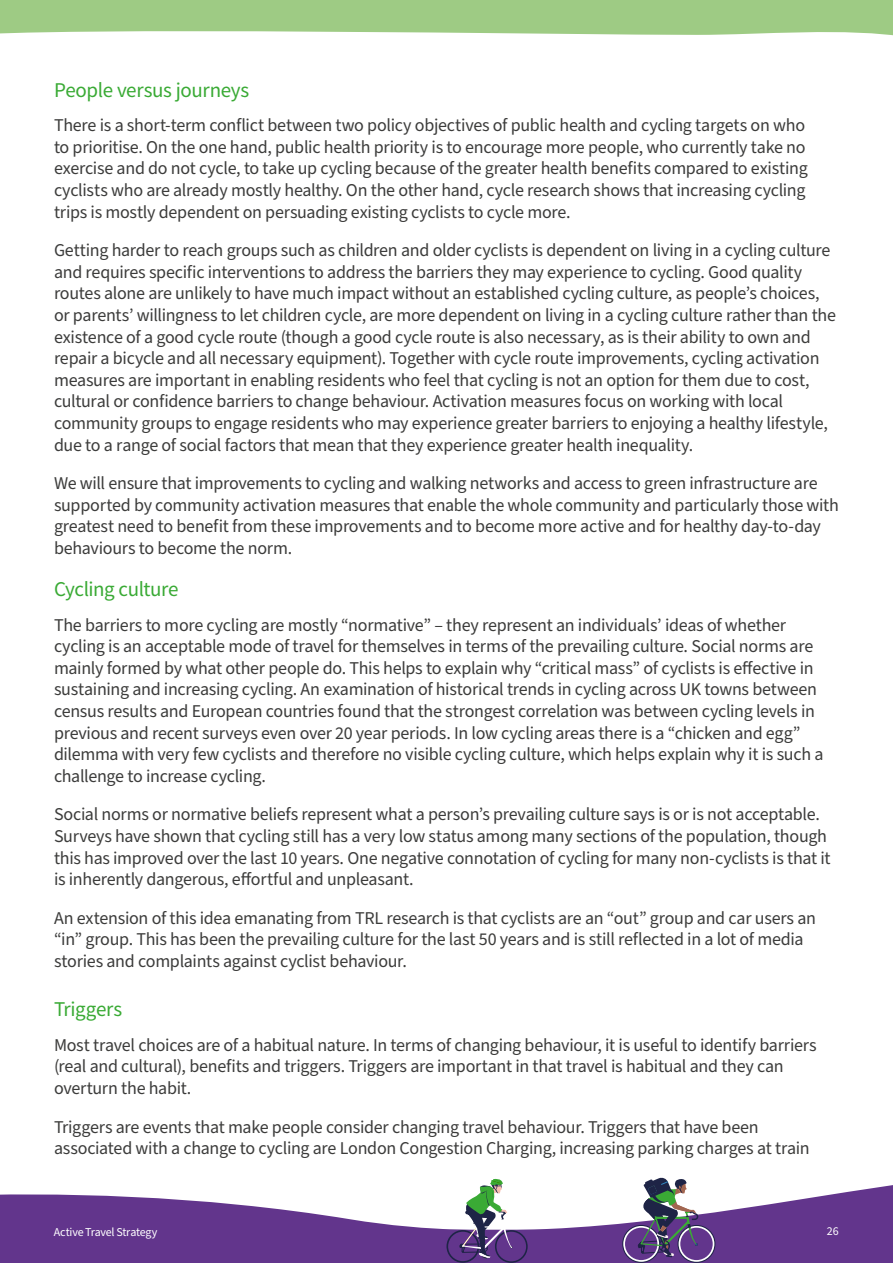
<style>
.page{position:relative;width:893px;height:1263px;background:#fff}
.page>*{position:absolute;margin:0;border:0;box-sizing:border-box;transform-origin:0 0}
.H2{font:21px "Source Sans Variable";letter-spacing:-.02em;color:#3aaa35}
.body_text{font:18px/21.6px "Source Sans Pro";letter-spacing:-.015em;color:#3c3c3b}
.t1{font:12px "Source Sans Pro";letter-spacing:-.015em;color:#fff}
</style>
<div class="page">
<svg style="left:0;top:4px;width:893px;height:32px;background:#a7d090"></svg>
<svg style="left:0;top:1177px;width:893px;height:86px;fill:#62358c"></svg>
<svg style="left:446px;top:1179px;width:82px;height:84px"></svg>
<svg style="left:622px;top:1178px;width:93px;height:85px"></svg>
<h3 class="H2" style="left:54px;top:77px;width:197px">People versus journeys</h3>
<p class="body_text" style="left:54px;top:115px;width:755px">There is a short-term conflict between two policy objectives of public health and cycling targets on who to prioritise. On the one hand, public health priority is to encourage more people, who currently take no exercise and do not cycle, to take up cycling because of the greater health benefits compared to existing cyclists who are already mostly healthy. On the other hand, cycle research shows that increasing cycling trips is mostly dependent on persuading existing cyclists to cycle more.</p>
<p class="body_text" style="left:54px;top:240px;width:784px">Getting harder to reach groups such as children and older cyclists is dependent on living in a cycling culture and requires specific interventions to address the barriers they may experience to cycling. Good quality routes alone are unlikely to have much impact without an established cycling culture, as people’s choices, or parents’ willingness to let children cycle, are more dependent on living in a cycling culture rather than the existence of a good cycle route (though a good cycle route is also necessary, as is their ability to own and repair a bicycle and all necessary equipment). Together with cycle route improvements, cycling activation measures are important in enabling residents who feel that cycling is not an option for them due to cost, cultural or confidence barriers to change behaviour. Activation measures focus on working with local community groups to engage residents who may experience greater barriers to enjoying a healthy lifestyle, due to a range of social factors that mean that they experience greater health inequality.</p>
<p class="body_text" style="left:54px;top:473px;width:786px">We will ensure that improvements to cycling and walking networks and access to green infrastructure are supported by community activation measures that enable the whole community and particularly those with greatest need to benefit from these improvements and to become more active and for healthy day-to-day behaviours to become the norm.</p>
<h3 class="H2" style="left:54px;top:577px;width:126px">Cycling culture</h3>
<p class="body_text" style="left:54px;top:614px;width:771px">The barriers to more cycling are mostly “normative” – they represent an individuals’ ideas of whether cycling is an acceptable mode of travel for themselves in terms of the prevailing culture. Social norms are mainly formed by what other people do. This helps to explain why “critical mass” of cyclists is effective in sustaining and increasing cycling. An examination of historical trends in cycling across UK towns between census results and European countries found that the strongest correlation was between cycling levels in previous and recent surveys even over 20 year periods. In low cycling areas there is a “chicken and egg” dilemma with very few cyclists and therefore no visible cycling culture, which helps explain why it is such a challenge to increase cycling.</p>
<p class="body_text" style="left:54px;top:804px;width:778px">Social norms or normative beliefs represent what a person’s prevailing culture says is or is not acceptable.<br>Surveys have shown that cycling still has a very low status among many sections of the population, though this has improved over the last 10 years. One negative connotation of cycling for many non-cyclists is that it is inherently dangerous, effortful and unpleasant.</p>
<p class="body_text" style="left:54px;top:908px;width:763px">An extension of this idea emanating from TRL research is that cyclists are an “out” group and car users an “in” group. This has been the prevailing culture for the last 50 years and is still reflected in a lot of media stories and complaints against cyclist behaviour.</p>
<h3 class="H2" style="left:54px;top:997px;width:70px">Triggers</h3>
<p class="body_text" style="left:54px;top:1035px;width:764px">Most travel choices are of a habitual nature. In terms of changing behaviour, it is useful to identify barriers (real and cultural), benefits and triggers. Triggers are important in that travel is habitual and they can overturn the habit.</p>
<p class="body_text" style="left:54px;top:1116px;width:757px">Triggers are events that make people consider changing travel behaviour. Triggers that have been associated with a change to cycling are London Congestion Charging, increasing parking charges at train</p>
<p class="t1" style="left:54px;top:1224px;width:105px">Active Travel Strategy</p>
<p class="t1" style="left:827px;top:1223px;width:13px">26</p>
</div>
